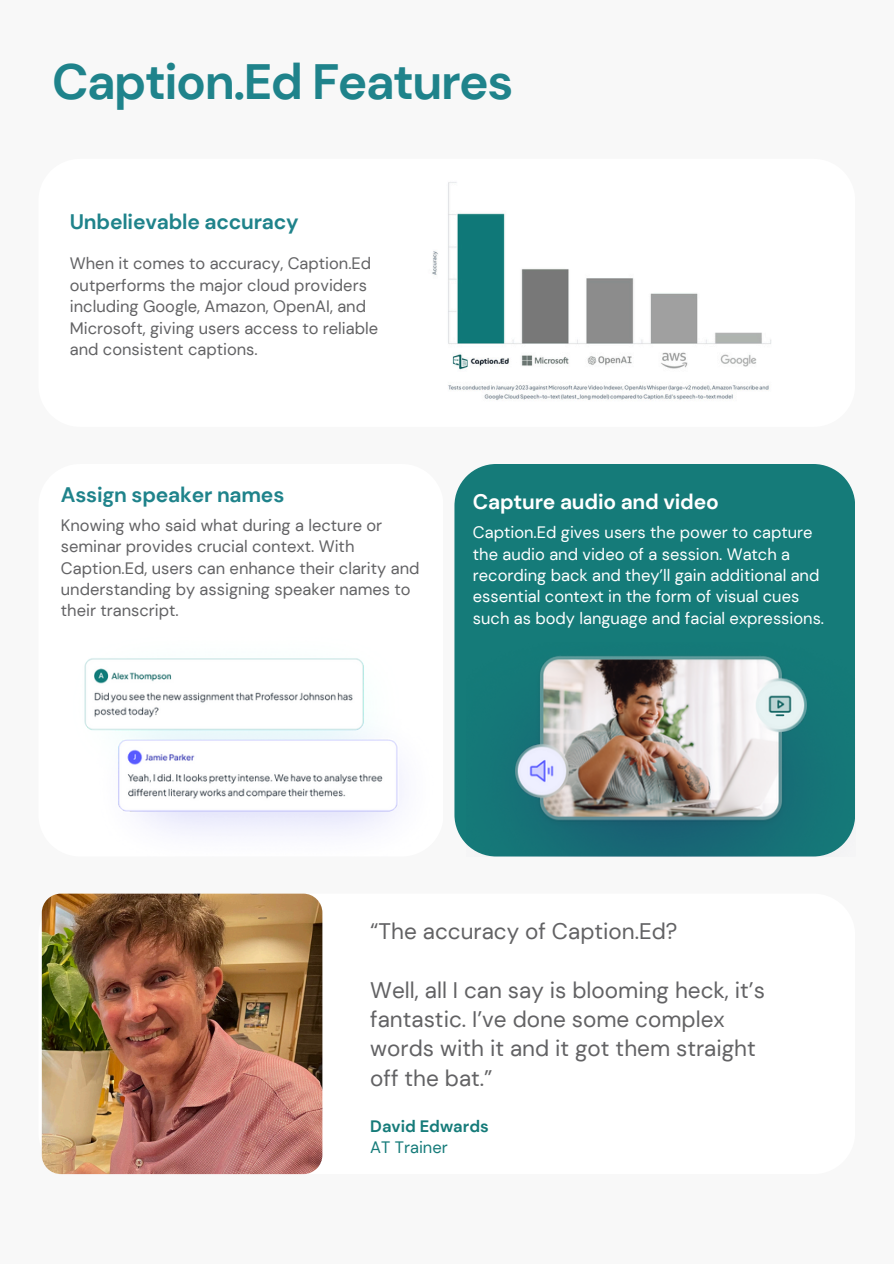
<style>
.page{position:relative;width:894px;height:1264px;background:#fff}
.page>*{position:absolute;margin:0;border:0;box-sizing:border-box;transform-origin:0 0}
.t1{font:700 49.5px "DM Sans";letter-spacing:-.03em;color:#1f838b}
.t2{font:22.5px/29.2px "DM Sans";color:#626264}
.t3{font:700 21px "DM Sans";letter-spacing:-.01em;color:#1f838b}
.t4{font:700 21px "DM Sans";letter-spacing:-.01em;color:#fff}
.t5{font:16.5px/21.3px "DM Sans";color:#626264}
.t6{font:16.5px/21.3px "DM Sans";color:#fff}
.t7{font:700 16.5px "DM Sans";color:#157b79}
.t8{font:16.5px "DM Sans";color:#157b79}
</style>
<div class="page">
<img style="left:432px;top:182px;width:339px;height:218px">
<div style="left:454px;top:464px;width:400px;height:380px;background:#157b79"></div>
<img style="left:466px;top:642px;width:388px;height:214px">
<img style="left:84px;top:658px;width:314px;height:164px">
<img style="left:42px;top:893px;width:280px;height:281px;border-radius:19px">
<p class="t1" style="left:52px;top:50px;width:462px">Caption.Ed Features</p>
<h2 class="t3" style="left:70px;top:208px;width:230px">Unbelievable accuracy</h2>
<p class="t5" style="left:70px;top:253px;width:310px">When it comes to accuracy, Caption.Ed outperforms the major cloud providers including Google, Amazon, OpenAI, and Microsoft, giving users access to reliable and consistent captions.</p>
<p class="t3" style="left:61px;top:481px;width:225px">Assign speaker names</p>
<p class="t5" style="left:61px;top:514px;width:360px">Knowing who said what during a lecture or seminar provides crucial context. With Caption.Ed, users can enhance their clarity and understanding by assigning speaker names to their transcript.</p>
<p class="t4" style="left:473px;top:488px;width:247px">Capture audio and video</p>
<h2 class="t6" style="left:473px;top:522px;width:352px">Caption.Ed gives users the power to capture the audio and video of a session. Watch a recording back and they’ll gain additional and essential context in the form of visual cues such as body language and facial expressions.</h2>
<h3 class="t2" style="left:370px;top:916px;width:309px">“The accuracy of Caption.Ed?</h3>
<h3 class="t2" style="left:370px;top:975px;width:396px">Well, all I can say is blooming heck, it’s fantastic. I’ve done some complex words with it and it got them straight off the bat.”</h3>
<p class="t7" style="left:370px;top:1115px;width:120px">David Edwards</p>
<p class="t8" style="left:370px;top:1136px;width:79px">AT Trainer</p>
</div>
